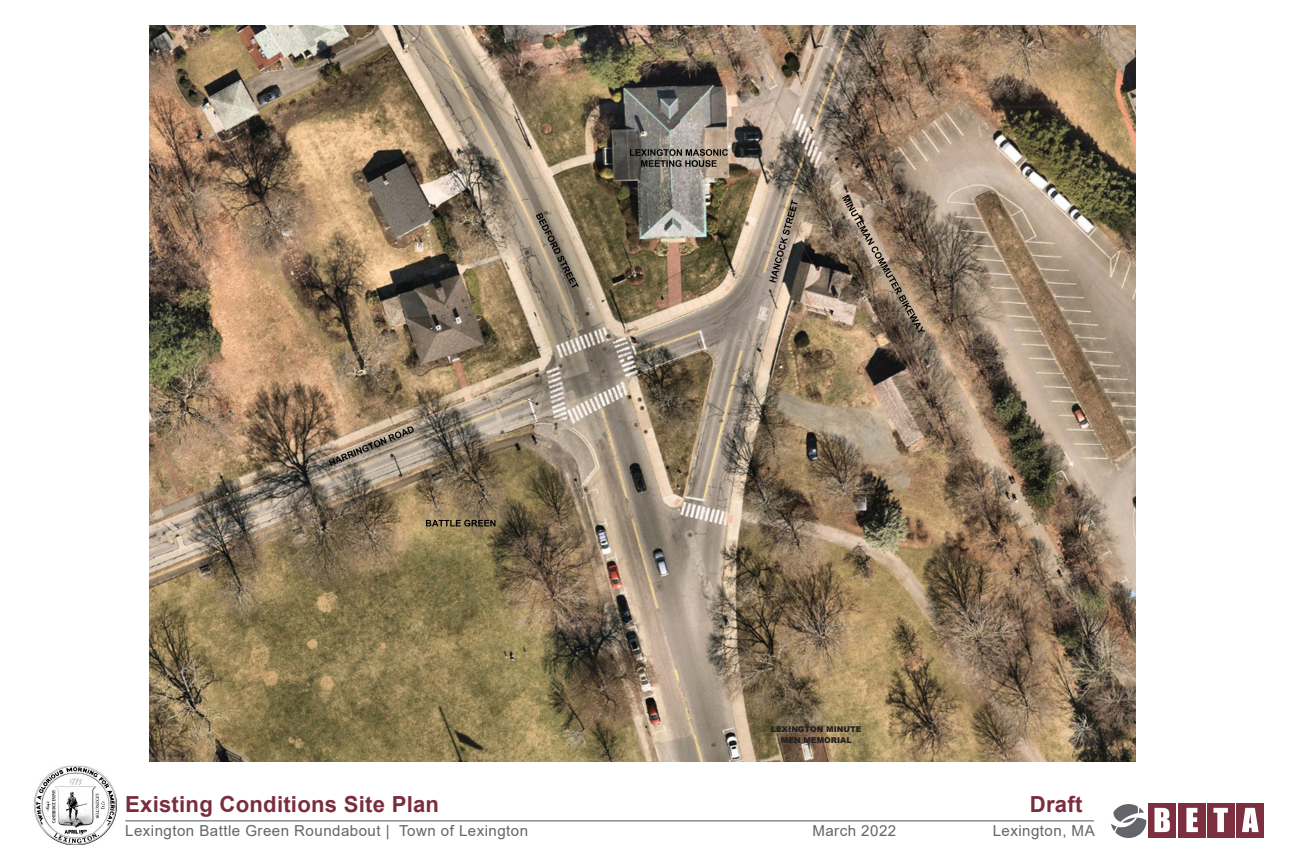
<style>
.page{position:relative;width:1296px;height:864px;background:#fff}
.page>*{position:absolute;margin:0;border:0;box-sizing:border-box;transform-origin:0 0}
.t1{font:700 22.15px "Arial";letter-spacing:.01em;color:#7a2e3d}
.t2{font:15.1px "Arial";letter-spacing:.03em;color:#63656a}
.t3{font:900 8px/10.5px "Arial";color:#231f20;text-align:center}
</style>
<div class="page">
<hr style="left:125px;top:820px;width:969px;height:1px;background:#63656a">
<svg style="left:1111px;top:804px;width:36px;height:34px"></svg>
<div style="left:1149px;top:803px;width:27px;height:35px;background:#7c303f"></div>
<div style="left:1178px;top:803px;width:27px;height:35px;background:#7c303f"></div>
<div style="left:1207px;top:803px;width:27px;height:35px;background:#7c303f"></div>
<div style="left:1236px;top:803px;width:28px;height:35px;background:#7c303f"></div>
<svg style="left:1155px;top:808px;width:15px;height:24px"></svg>
<svg style="left:1186px;top:808px;width:12px;height:24px"></svg>
<svg style="left:1213px;top:808px;width:15px;height:24px"></svg>
<svg style="left:1242px;top:808px;width:17px;height:24px"></svg>
<img style="left:33px;top:766px;width:84px;height:79px">
<img style="left:150px;top:25px;width:986px;height:736px">
<p class="t3" style="left:771px;top:724px;width:92px">LEXINGTON MINUTE<br>MEN MEMORIAL</p>
<p class="t1" style="left:125px;top:788px;width:315px">Existing Conditions Site Plan</p>
<h1 class="t1" style="left:1030px;top:788px;width:54px">Draft</h1>
<p class="t2" style="left:125px;top:821px;width:404px">Lexington Battle Green Roundabout | Town of Lexington</p>
<p class="t2" style="left:812px;top:821px;width:85px">March 2022</p>
<p class="t2" style="left:993px;top:821px;width:103px">Lexington, MA</p>
</div>
